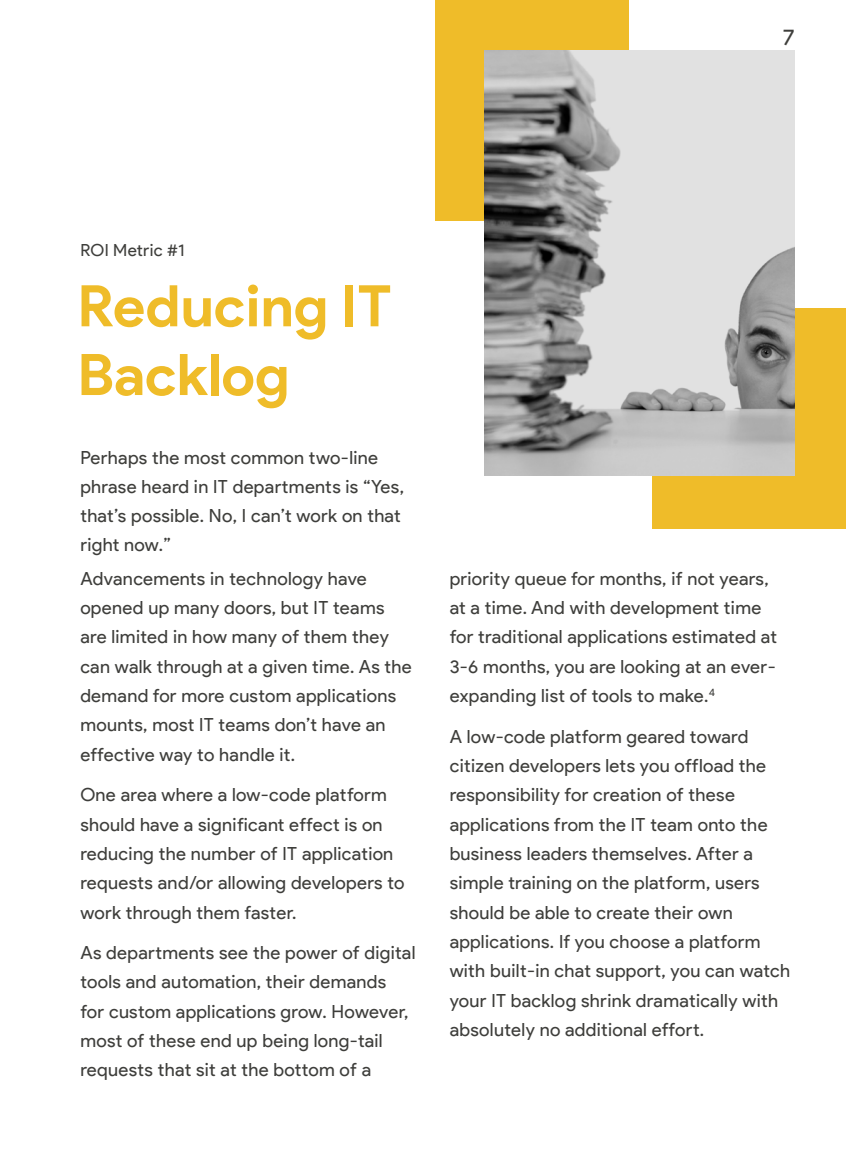
<style>
.page{position:relative;width:846px;height:1176px;background:#fff}
.page>*{position:absolute;margin:0;border:0;box-sizing:border-box;transform-origin:0 0}
.t1{font:700 57.22px/68.7px "Product Sans";color:#efbc29}
.t2{font:22.33px "Product Sans";color:#3e3e3b}
.t3{font:18.16px/29.3px "Product Sans";letter-spacing:.015em;color:#3e3e3b}
.t4{font:16.76px "Product Sans";letter-spacing:.02em;color:#3e3e3b}
</style>
<div class="page">
<div style="left:436px;top:0;width:193px;height:220px;background:#efbc29"></div>
<div style="left:653px;top:308px;width:193px;height:220px;background:#efbc29"></div>
<img style="left:484px;top:50px;width:311px;height:425px">
<p class="t2" style="left:783px;top:25px;width:13px">7</p>
<p class="t4" style="left:80px;top:240px;width:106px">ROI Metric #1</p>
<h1 class="t1" style="left:77px;top:272px;width:316px">Reducing IT<br>Backlog</h1>
<p class="t3" style="left:80px;top:443px;width:325px">Perhaps the most common two-line phrase heard in IT departments is “Yes, that’s possible. No, I can’t work on that right now.”</p>
<p class="t3" style="left:80px;top:564px;width:333px">Advancements in technology have opened up many doors, but IT teams are limited in how many of them they can walk through at a given time. As the demand for more custom applications mounts, most IT teams don’t have an effective way to handle it.</p>
<p class="t3" style="left:80px;top:780px;width:326px">One area where a low-code platform should have a significant effect is on reducing the number of IT application requests and/or allowing developers to work through them faster.</p>
<p class="t3" style="left:80px;top:938px;width:337px">As departments see the power of digital tools and automation, their demands<br>for custom applications grow. However, most of these end up being long-tail requests that sit at the bottom of a</p>
<p class="t3" style="left:450px;top:564px;width:329px">priority queue for months, if not years, at a time. And with development time for traditional applications estimated at 3-6 months, you are looking at an ever&shy;expanding list of tools to make.<sup>4</sup></p>
<p class="t3" style="left:450px;top:722px;width:342px">A low-code platform geared toward citizen developers lets you offload the responsibility for creation of these applications from the IT team onto the business leaders themselves. After a simple training on the platform, users should be able to create their own applications. If you choose a platform with built-in chat support, you can watch your IT backlog shrink dramatically with absolutely no additional effort.</p>
</div>
